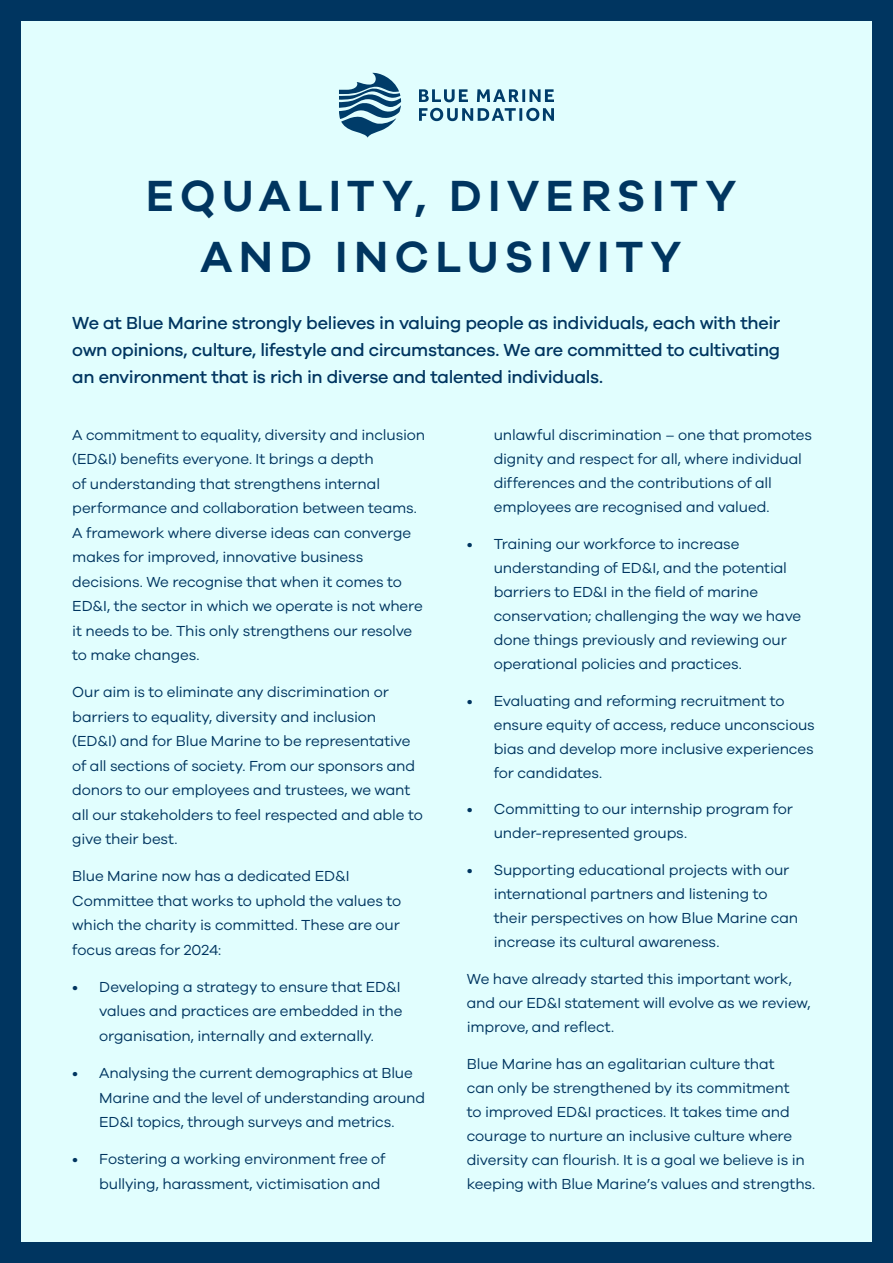
<style>
.page{position:relative;width:893px;height:1263px;background:#003560}
.page>*{position:absolute;margin:0;border:0;box-sizing:border-box;transform-origin:0 0}
.t1{font:600 45px/61.5px "Galano Grotesque";letter-spacing:.14em;color:#003560;text-align:center}
.t2{font:18px/27px "Galano Grotesque Medium";letter-spacing:-.02em;color:#003560;text-align:justify}
.t3{font:15px/24.5px "Galano Grotesque Regular";letter-spacing:-.01em;color:#003560}
</style>
<div class="page">
<div style="left:21px;top:21px;width:851px;height:1221px;background:#e1fefe"></div>
<svg style="left:339px;top:72px;width:215px;height:66px"></svg>
<p class="t1" style="left:146px;top:164px;width:592px">EQUALITY, DIVERSITY<br>AND INCLUSIVITY</p>
<p class="t2" style="left:72px;top:309px;width:710px">We at Blue Marine strongly believes in valuing people as individuals, each with their own opinions, culture, lifestyle and circumstances. We are committed to cultivating an environment that is rich in diverse and talented individuals.</p>
<p class="t3" style="left:72px;top:422px;width:354px">A commitment to equality, diversity and inclusion (ED&amp;I) benefits everyone. It brings a depth<br>of understanding that strengthens internal performance and collaboration between teams.<br>A framework where diverse ideas can converge makes for improved, innovative business decisions. We recognise that when it comes to ED&amp;I, the sector in which we operate is not where it needs to be. This only strengthens our resolve to make changes.</p>
<p class="t3" style="left:72px;top:680px;width:352px">Our aim is to eliminate any discrimination or barriers to equality, diversity and inclusion (ED&amp;I) and for Blue Marine to be representative of all sections of society. From our sponsors and donors to our employees and trustees, we want all our stakeholders to feel respected and able to give their best.</p>
<p class="t3" style="left:72px;top:863px;width:330px">Blue Marine now has a dedicated ED&amp;I Committee that works to uphold the values to which the charity is committed. These are our focus areas for 2024:</p>
<p class="t3" style="left:99px;top:974px;width:305px;text-indent:-27px">• Developing a strategy to ensure that ED&amp;I values and practices are embedded in the organisation, internally and externally.</p>
<p class="t3" style="left:99px;top:1060px;width:327px;text-indent:-27px">• Analysing the current demographics at Blue<br>Marine and the level of understanding around<br>ED&amp;I topics, through surveys and metrics.</p>
<p class="t3" style="left:99px;top:1146px;width:288px;text-indent:-27px">• Fostering a working environment free of bullying, harassment, victimisation and</p>
<p class="t3" style="left:494px;top:422px;width:320px;line-height:24px">unlawful discrimination – one that promotes dignity and respect for all, where individual differences and the contributions of all employees are recognised and valued.</p>
<p class="t3" style="left:494px;top:531px;width:309px;line-height:24px;text-indent:-27px">• Training our workforce to increase understanding of ED&amp;I, and the potential barriers to ED&amp;I in the field of marine conservation; challenging the way we have done things previously and reviewing our operational policies and practices.</p>
<p class="t3" style="left:494px;top:688px;width:323px;line-height:24px;text-indent:-27px">• Evaluating and reforming recruitment to ensure equity of access, reduce unconscious bias and develop more inclusive experiences for candidates.</p>
<p class="t3" style="left:494px;top:797px;width:301px;line-height:24px;text-indent:-27px">• Committing to our internship program for under-represented groups.</p>
<p class="t3" style="left:494px;top:857px;width:306px;line-height:24px;text-indent:-27px">• Supporting educational projects with our international partners and listening to their perspectives on how Blue Marine can increase its cultural awareness.</p>
<p class="t3" style="left:467px;top:966px;width:345px;line-height:24px">We have already started this important work, and our ED&amp;I statement will evolve as we review, improve, and reflect.</p>
<p class="t3" style="left:467px;top:1051px;width:350px;line-height:24px">Blue Marine has an egalitarian culture that<br>can only be strengthened by its commitment<br>to improved ED&amp;I practices. It takes time and courage to nurture an inclusive culture where diversity can flourish. It is a goal we believe is in keeping with Blue Marine’s values and strengths.</p>
</div>
